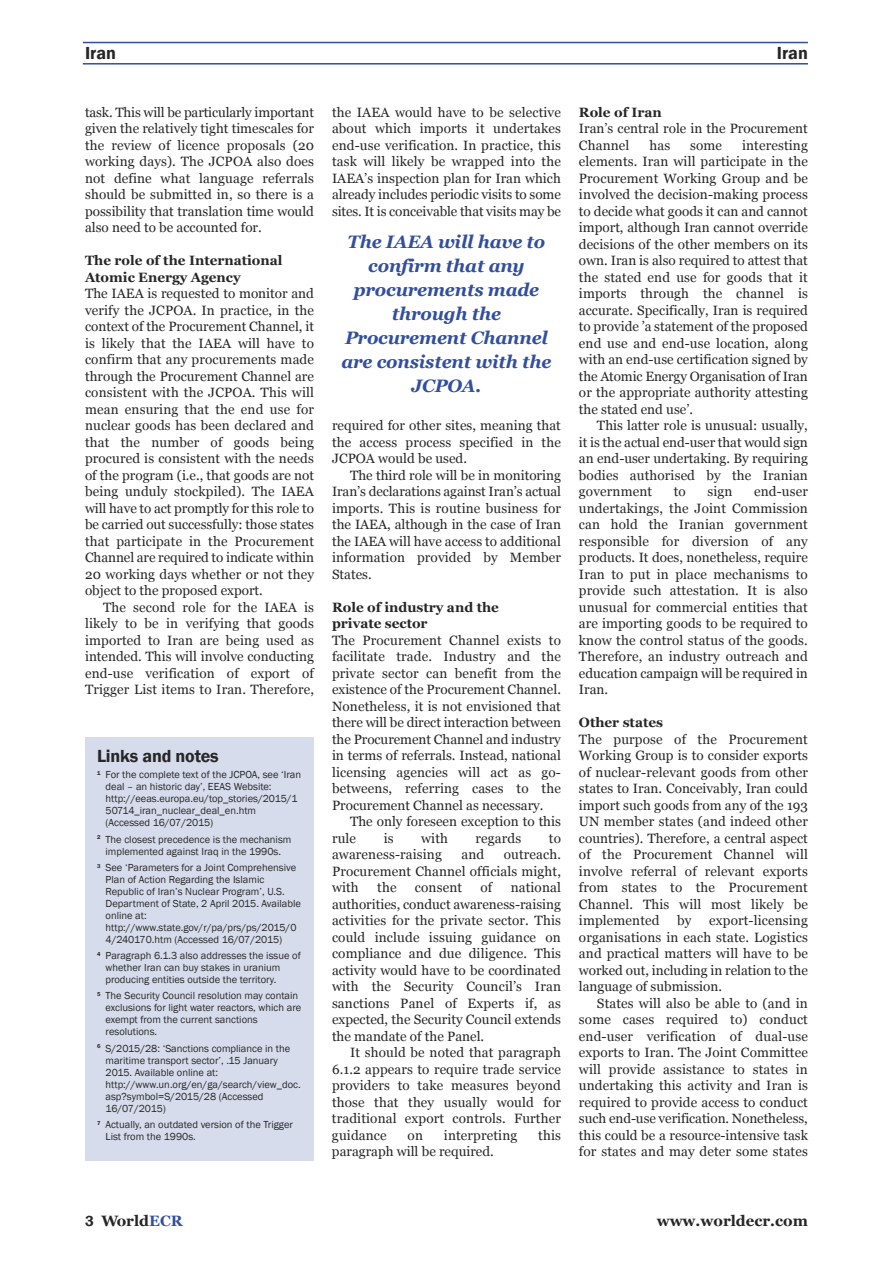
<style>
.page{position:relative;width:893px;height:1263px;background:#fff}
.page>*{position:absolute;margin:0;border:0;box-sizing:border-box;transform-origin:0 0}
.t1{font:italic 700 18px/24px "Georgia";letter-spacing:-.01em;color:#324f9e;text-align:center}
.t2{font:600 18px "Franklin Gothic";letter-spacing:-.01em;color:#272627}
.t3{font:700 15px "Georgia";color:#272627}
.t4{font:13.5px/16.5px "Georgia";letter-spacing:.01em;color:#272627;text-align:justify}
.t5{font:700 13.5px/16.5px "Georgia";color:#272627}
.t6{font:10.5px/12px "Franklin Gothic";color:#272627}
.s1{font-family:"Franklin Gothic";font-weight:600}
.s2{color:#324f9e}
</style>
<div class="page">
<hr style="left:83px;top:42px;width:725px;height:1px;background:#324f9e">
<hr style="left:83px;top:63px;width:725px;height:2px;background:#324f9e">
<div style="left:85px;top:737px;width:229px;height:424px;background:#d6dcec"></div>
<h1 class="t2" style="left:85px;top:46px;width:33px">Iran</h1>
<h1 class="t2" style="left:777px;top:46px;width:33px">Iran</h1>
<p class="t4" style="left:85px;top:105px;width:230px">task. This will be particularly important given the relatively tight timescales for the review of licence proposals (20 working days). The JCPOA also does not define what language referrals should be submitted in, so there is a possibility that translation time would also need to be accounted for.</p>
<p class="t5" style="left:85px;top:253px;width:199px">The role of the International<br>Atomic Energy Agency</p>
<p class="t4" style="left:85px;top:286px;width:230px">The IAEA is requested to monitor and verify the JCPOA. In practice, in the context of the Procurement Channel, it is likely that the IAEA will have to confirm that any procurements made through the Procurement Channel are consistent with the JCPOA. This will mean ensuring that the end use for nuclear goods has been declared and that the number of goods being procured is consistent with the needs of the program (i.e., that goods are not being unduly stockpiled). The IAEA will have to act promptly for this role to be carried out successfully: those states that participate in the Procurement Channel are required to indicate within 20 working days whether or not they object to the proposed export.</p>
<p class="t4" style="left:85px;top:600px;width:230px;text-indent:18px">The second role for the IAEA is likely to be in verifying that goods imported to Iran are being used as intended. This will involve conducting end-use verification of export of Trigger List items to Iran. Therefore,</p>
<h1 class="t2" style="left:97px;top:749px;width:123px">Links and notes</h1>
<p class="t6" style="left:106px;top:770px;width:197px;text-indent:-9px"><sup>1</sup> For the complete text of the JCPOA, see ‘Iran deal – an historic day’, EEAS Website: http://eeas.europa.eu/top_stories/2015/1<br>50714_iran_nuclear_deal_en.htm (Accessed 16/07/2015)</p>
<p class="t6" style="left:97px;top:834px;width:196px;text-align:center"><sup>2</sup> The closest precedence is the mechanism implemented against Iraq in the 1990s.</p>
<p class="t6" style="left:106px;top:862px;width:197px;text-indent:-9px"><sup>3</sup> See ‘Parameters for a Joint Comprehensive Plan of Action Regarding the Islamic Republic of Iran’s Nuclear Program’, U.S.<br>Department of State, 2 April 2015. Available online at: http://www.state.gov/r/pa/prs/ps/2015/0<br>4/240170.htm (Accessed 16/07/2015)</p>
<p class="t6" style="left:106px;top:950px;width:197px;text-indent:-9px"><sup>4</sup> Paragraph 6.1.3 also addresses the issue of whether Iran can buy stakes in uranium producing entities outside the territory.</p>
<p class="t6" style="left:106px;top:991px;width:197px;text-indent:-8px"><sup>5</sup> The Security Council resolution may contain exclusions for light water reactors, which are exempt from the current sanctions resolutions.</p>
<p class="t6" style="left:106px;top:1043px;width:197px;text-indent:-9px"><sup>6</sup> S/2015/28: ‘Sanctions compliance in the maritime transport sector’, .15 January 2015. Available online at: http://www.un.org/en/ga/search/view_doc. asp?symbol=S/2015/28 (Accessed 16/07/2015)</p>
<p class="t6" style="left:106px;top:1119px;width:189px;text-indent:-9px"><sup>7</sup> Actually, an outdated version of the Trigger<br>List from the 1990s.</p>
<p class="t4" style="left:332px;top:105px;width:230px">the IAEA would have to be selective about which imports it undertakes end-use verification. In practice, this task will likely be wrapped into the IAEA’s inspection plan for Iran which already includes periodic visits to some sites. It is conceivable that visits may be</p>
<h1 class="t1" style="left:341px;top:232px;width:212px">The IAEA will have to confirm that any procurements made through the<br>Procurement Channel are consistent with the<br>JCPOA.</h1>
<p class="t4" style="left:332px;top:418px;width:230px">required for other sites, meaning that the access process specified in the JCPOA would be used.</p>
<p class="t4" style="left:332px;top:468px;width:230px;text-indent:18px">The third role will be in monitoring Iran’s declarations against Iran’s actual imports. This is routine business for the IAEA, although in the case of Iran the IAEA will have access to additional information provided by Member States.</p>
<p class="t5" style="left:332px;top:600px;width:168px">Role of industry and the private sector</p>
<p class="t4" style="left:332px;top:633px;width:230px">The Procurement Channel exists to facilitate trade. Industry and the private sector can benefit from the existence of the Procurement Channel.<br>Nonetheless, it is not envisioned that there will be direct interaction between the Procurement Channel and industry in terms of referrals. Instead, national licensing agencies will act as go&shy;betweens, referring cases to the Procurement Channel as necessary.</p>
<p class="t4" style="left:332px;top:814px;width:230px;text-indent:18px">The only foreseen exception to this rule</p>
<p class="t4" style="left:384px;top:831px;width:11px">is</p>
<p class="t4" style="left:421px;top:831px;width:28px">with</p>
<p class="t4" style="left:476px;top:831px;width:47px">regards</p>
<p class="t4" style="left:549px;top:831px;width:14px">to</p>
<p class="t4" style="left:332px;top:847px;width:111px">awareness-raising</p>
<p class="t4" style="left:461px;top:847px;width:24px">and</p>
<p class="t4" style="left:332px;top:847px;width:230px;text-indent:172px">outreach.<br>Procurement Channel officials might, with</p>
<p class="t4" style="left:332px;top:880px;width:230px;text-indent:179px">national authorities, conduct awareness-raising activities for the private sector. This could include issuing guidance on compliance and due diligence. This activity would have to be coordinated with the Security Council’s Iran sanctions Panel of Experts if, as expected, the Security Council extends the mandate of the Panel.</p>
<p class="t4" style="left:332px;top:1045px;width:230px;text-indent:18px">It should be noted that paragraph 6.1.2 appears to require trade service providers to take measures beyond those that they usually would for traditional export controls. Further guidance</p>
<p class="t4" style="left:377px;top:880px;width:21px">the</p>
<p class="t4" style="left:415px;top:880px;width:49px">consent</p>
<p class="t4" style="left:480px;top:880px;width:13px">of</p>
<p class="t4" style="left:408px;top:1128px;width:17px">on</p>
<p class="t4" style="left:444px;top:1128px;width:75px">interpreting</p>
<p class="t4" style="left:538px;top:1128px;width:24px">this</p>
<p class="t4" style="left:332px;top:1144px;width:163px">paragraph will be required.</p>
<p class="t5" style="left:579px;top:105px;width:84px">Role of Iran</p>
<p class="t4" style="left:579px;top:121px;width:230px">Iran’s central role in the Procurement<br>Channel</p>
<p class="t4" style="left:649px;top:138px;width:22px">has</p>
<p class="t4" style="left:690px;top:138px;width:33px">some</p>
<p class="t4" style="left:579px;top:138px;width:230px;text-indent:163px">interesting elements. Iran will participate in the Procurement Working Group and be involved the decision-making process to decide what goods it can and cannot import, although Iran cannot override decisions of the other members on its own. Iran is also required to attest that the stated end use for goods that it imports through the channel is accurate. Specifically, Iran is required to provide ’a statement of the proposed end use and end-use location, along with an end-use certification signed by the Atomic Energy Organisation of Iran or the appropriate authority attesting the stated end use’.</p>
<p class="t4" style="left:579px;top:418px;width:230px;text-indent:18px">This latter role is unusual: usually, it is the actual end-user that would sign an end-user undertaking. By requiring bodies authorised by the Iranian government</p>
<p class="t4" style="left:579px;top:484px;width:230px;text-indent:175px">end-user undertakings, the Joint Commission can hold the Iranian government responsible for diversion of any products. It does, nonetheless, require Iran to put in place mechanisms to provide such attestation. It is also unusual for commercial entities that are importing goods to be required to know the control status of the goods.<br>Therefore, an industry outreach and education campaign will be required in Iran.</p>
<p class="t5" style="left:579px;top:715px;width:86px">Other states</p>
<p class="t4" style="left:579px;top:732px;width:230px">The purpose of the Procurement Working Group is to consider exports of nuclear-relevant goods from other states to Iran. Conceivably, Iran could import such goods from any of the 193<br>UN member states (and indeed other countries). Therefore, a central aspect of the Procurement Channel will involve referral of relevant exports from states to the Procurement Channel. This will most likely be implemented</p>
<p class="t4" style="left:674px;top:484px;width:14px">to</p>
<p class="t4" style="left:707px;top:484px;width:27px">sign</p>
<p class="t4" style="left:579px;top:913px;width:230px;text-indent:130px">export-licensing organisations in each state. Logistics and practical matters will have to be worked out, including in relation to the language of submission.</p>
<p class="t4" style="left:579px;top:996px;width:230px;text-indent:18px">States will also be able to (and in some cases required to) conduct end-user verification of dual-use exports to Iran. The Joint Committee will provide assistance to states in undertaking this activity and Iran is required to provide access to conduct such end-use verification. Nonetheless, this could be a resource-intensive task for states and may deter some states</p>
<p class="t4" style="left:677px;top:913px;width:16px">by</p>
<p class="t3" style="left:85px;top:1214px;width:99px"><span class="s1">3</span> World<span class="s2">ECR</span></p>
<p class="t3" style="left:657px;top:1214px;width:153px">www.worldecr.com</p>
</div>
